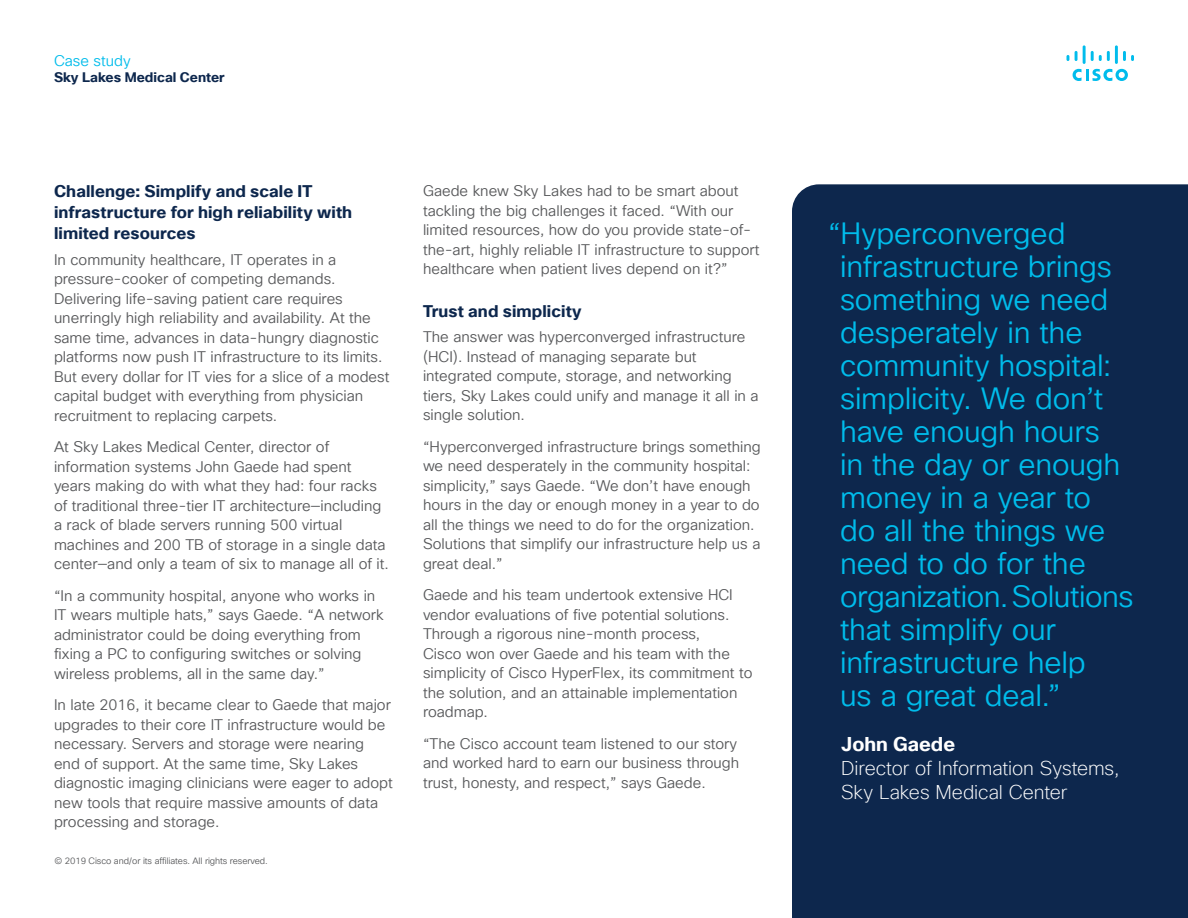
<style>
.page{position:relative;width:1188px;height:918px;background:#fff}
.page>*{position:absolute;margin:0;border:0;box-sizing:border-box;transform-origin:0 0}
.Pull_Quote_Body_colo{font:30px/33px "Cisco Sans TT Light";letter-spacing:-.005em;color:#00bceb}
.Pull_Quote_Author_Ti{font:200 19.5px/24px "Cisco Sans TT";letter-spacing:-.005em;color:#fff}
.Pull_Quote_Author_Na{font:700 19.5px "Cisco Sans TT";color:#fff}
.Subhead3_Indigo{font:700 16.5px/21px "Cisco Sans TT";letter-spacing:.01em;color:#0d274d}
.Body{font:15px/19.5px "Cisco Sans TT Light";color:#57585a}
.t1{font:15px "Cisco Sans TT Light";color:#00bceb}
.t2{font:700 13.5px "Cisco Sans TT";color:#0d274d}
.t3{font:9px "Cisco Sans TT Light";letter-spacing:-.01em;color:#57585a}
</style>
<div class="page">
<svg style="left:1073px;top:69px;width:55px;height:12px"></svg>
<svg style="left:1067px;top:55px;width:2px;height:6px"></svg>
<svg style="left:1075px;top:51px;width:3px;height:10px"></svg>
<hr style="left:1083px;top:45px;width:3px;height:19px;background:#01bcec">
<svg style="left:1091px;top:51px;width:19px;height:10px"></svg>
<hr style="left:1115px;top:45px;width:3px;height:19px;background:#01bcec">
<svg style="left:1123px;top:51px;width:11px;height:10px"></svg>
<div style="left:792px;top:184px;width:396px;height:734px;background:#0d274d"></div>
<p class="t1" style="left:54px;top:51px;width:78px">Case study</p>
<p class="t2" style="left:54px;top:69px;width:172px">Sky Lakes Medical Center</p>
<p class="Subhead3_Indigo" style="left:54px;top:181px;width:300px">Challenge: Simplify and scale IT infrastructure for high reliability with limited resources</p>
<p class="Body" style="left:54px;top:250px;width:337px">In community healthcare, IT operates in a pressure-cooker of competing demands.<br>Delivering life-saving patient care requires unerringly high reliability and availability. At the same time, advances in data-hungry diagnostic platforms now push IT infrastructure to its limits.<br>But every dollar for IT vies for a slice of a modest capital budget with everything from physician recruitment to replacing carpets.</p>
<p class="Body" style="left:54px;top:438px;width:336px">At Sky Lakes Medical Center, director of information systems John Gaede had spent years making do with what they had: four racks of traditional three-tier IT architecture—including a rack of blade servers running 500 virtual machines and 200 TB of storage in a single data center—and only a team of six to manage all of it.</p>
<p class="Body" style="left:54px;top:586px;width:331px">“In a community hospital, anyone who works in IT wears multiple hats,” says Gaede. “A network administrator could be doing everything from fixing a PC to configuring switches or solving wireless problems, all in the same day.”</p>
<p class="Body" style="left:54px;top:696px;width:340px">In late 2016, it became clear to Gaede that major upgrades to their core IT infrastructure would be necessary. Servers and storage were nearing end of support. At the same time, Sky Lakes diagnostic imaging clinicians were eager to adopt new tools that require massive amounts of data processing and storage.</p>
<p class="t3" style="left:54px;top:855px;width:215px">© 2019 Cisco and/or its affiliates. All rights reserved.</p>
<p class="Body" style="left:423px;top:182px;width:338px">Gaede knew Sky Lakes had to be smart about tackling the big challenges it faced. “With our limited resources, how do you provide state-of&shy;the-art, highly reliable IT infrastructure to support healthcare when patient lives depend on it?”</p>
<p class="Subhead3_Indigo" style="left:423px;top:301px;width:160px">Trust and simplicity</p>
<p class="Body" style="left:423px;top:327px;width:337px">The answer was hyperconverged infrastructure (HCI). Instead of managing separate but integrated compute, storage, and networking tiers, Sky Lakes could unify and manage it all in a single solution.</p>
<p class="Body" style="left:423px;top:437px;width:339px">“Hyperconverged infrastructure brings something we need desperately in the community hospital: simplicity,” says Gaede. “We don’t have enough hours in the day or enough money in a year to do all the things we need to do for the organization.<br>Solutions that simplify our infrastructure help us a great deal.”</p>
<p class="Body" style="left:423px;top:585px;width:331px">Gaede and his team undertook extensive HCI vendor evaluations of five potential solutions.<br>Through a rigorous nine-month process,<br>Cisco won over Gaede and his team with the simplicity of Cisco HyperFlex, its commitment to the solution, and an attainable implementation roadmap.</p>
<p class="Body" style="left:423px;top:734px;width:318px">“The Cisco account team listened to our story and worked hard to earn our business through trust, honesty, and respect,” says Gaede.</p>
<p class="Pull_Quote_Body_colo" style="left:840px;top:218px;width:295px;text-indent:-12px">“Hyperconverged infrastructure brings something we need desperately in the community hospital: simplicity. We don’t have enough hours<br>in the day or enough money in a year to do all the things we need to do for the organization. Solutions that simplify our infrastructure help<br>us a great deal.”</p>
<p class="Pull_Quote_Author_Na" style="left:841px;top:731px;width:115px">John Gaede</p>
<p class="Pull_Quote_Author_Ti" style="left:841px;top:757px;width:280px">Director of Information Systems,<br>Sky Lakes Medical Center</p>
</div>
